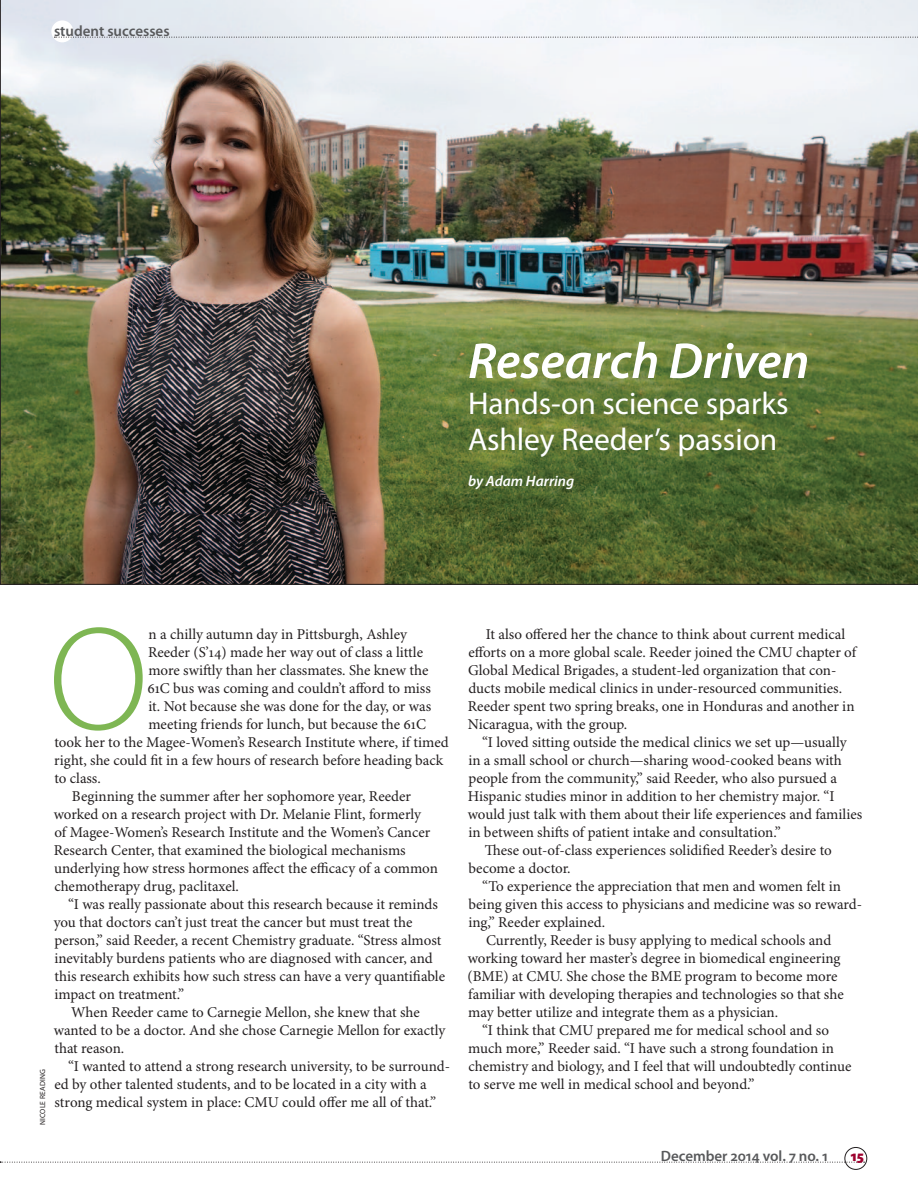
<style>
.page{position:relative;width:918px;height:1188px;background:#fff}
.page>*{position:absolute;margin:0;border:0;box-sizing:border-box;transform-origin:0 0}
.t1{font:300 148.5px "Myriad Pro";color:#7eb653}
.t2{font:italic 600 51px "Myriad Pro";color:#fff}
.t3{font:31.5px/36px "Myriad Pro";color:#fff}
.t4{font:15px "Minion Pro";color:#231f20}
.t5{font:600 15px "Myriad Pro";color:#58595b}
.t6{font:italic 600 15px "Myriad Pro";color:#fff}
.t7{font:900 15px "Myriad Pro";color:#9d002e}
.t8{font:7.5px "Myriad Pro";letter-spacing:.02em;color:#231f20}
</style>
<div class="page">
<img style="left:0;top:0;width:918px;height:585px">
<div style="left:845px;top:1147px;width:22px;height:23px;border:1px solid #231f20;border-radius:50%"></div>
<svg style="left:0;top:1162px;width:865px;height:1px"></svg>
<div style="left:51px;top:20px;width:22px;height:22px;background:#fff;border-radius:50%"></div>
<svg style="left:54px;top:37px;width:864px;height:1px"></svg>
<p class="t5" style="left:54px;top:23px;width:117px">student successes</p>
<p class="t2" style="left:468px;top:333px;width:343px">Research Driven</p>
<p class="t3" style="left:468px;top:386px;width:322px">Hands-on science sparks<br>Ashley Reeder’s passion</p>
<p class="t6" style="left:468px;top:473px;width:108px">by Adam Harring</p>
<p class="t8" style="left:38px;top:1125px;width:56px;rotate:-90deg">Nicole Reading</p>
<p class="t1" style="left:48px;top:598px;width:101px">O</p>
<p class="t4" style="left:149px;top:625px;width:260px">n a chilly autumn day in Pittsburgh, Ashley</p>
<p class="t4" style="left:148px;top:643px;width:277px">Reeder (S’14) made her way out of class a little</p>
<p class="t4" style="left:148px;top:661px;width:282px">more swiftly than her classmates. She knew the</p>
<p class="t4" style="left:147px;top:679px;width:285px">61C bus was coming and couldn’t afford to miss</p>
<p class="t4" style="left:148px;top:697px;width:284px">it. Not because she was done for the day, or was</p>
<p class="t4" style="left:148px;top:715px;width:279px">meeting friends for lunch, but because the 61C</p>
<p class="t4" style="left:54px;top:733px;width:396px">took her to the Magee-Women’s Research Institute where, if timed</p>
<p class="t4" style="left:54px;top:751px;width:390px">right, she could fit in a few hours of research before heading back</p>
<p class="t4" style="left:54px;top:769px;width:48px">to class.</p>
<p class="t4" style="left:72px;top:787px;width:341px">Beginning the summer after her sophomore year, Reeder</p>
<p class="t4" style="left:54px;top:805px;width:369px">worked on a research project with Dr. Melanie Flint, formerly</p>
<p class="t4" style="left:54px;top:823px;width:377px">of Magee-Women’s Research Institute and the Women’s Cancer</p>
<p class="t4" style="left:54px;top:841px;width:353px">Research Center, that examined the biological mechanisms</p>
<p class="t4" style="left:54px;top:859px;width:385px">underlying how stress hormones affect the efficacy of a common</p>
<p class="t4" style="left:54px;top:877px;width:186px">chemotherapy drug, paclitaxel.</p>
<p class="t4" style="left:68px;top:895px;width:371px">“I was really passionate about this research because it reminds</p>
<p class="t4" style="left:54px;top:913px;width:360px">you that doctors can’t just treat the cancer but must treat the</p>
<p class="t4" style="left:54px;top:931px;width:388px">person,” said Reeder, a recent Chemistry graduate. “Stress almost</p>
<p class="t4" style="left:54px;top:949px;width:380px">inevitably burdens patients who are diagnosed with cancer, and</p>
<p class="t4" style="left:54px;top:967px;width:392px">this research exhibits how such stress can have a very quantifiable</p>
<p class="t4" style="left:54px;top:985px;width:131px">impact on treatment.”</p>
<p class="t4" style="left:71px;top:1003px;width:350px">When Reeder came to Carnegie Mellon, she knew that she</p>
<p class="t4" style="left:54px;top:1021px;width:393px">wanted to be a doctor. And she chose Carnegie Mellon for exactly</p>
<p class="t4" style="left:54px;top:1039px;width:72px">that reason.</p>
<p class="t4" style="left:68px;top:1057px;width:384px">“I wanted to attend a strong research university, to be surround-</p>
<p class="t4" style="left:54px;top:1075px;width:374px">ed by other talented students, and to be located in a city with a</p>
<p class="t4" style="left:55px;top:1093px;width:383px">strong medical system in place: CMU could offer me all of that.”</p>
<p class="t4" style="left:486px;top:625px;width:361px">It also offered her the chance to think about current medical</p>
<p class="t4" style="left:468px;top:643px;width:389px">efforts on a more global scale. Reeder joined the CMU chapter of</p>
<p class="t4" style="left:468px;top:661px;width:370px">Global Medical Brigades, a student-led organization that con-</p>
<p class="t4" style="left:468px;top:679px;width:375px">ducts mobile medical clinics in under-resourced communities.</p>
<p class="t4" style="left:468px;top:697px;width:388px">Reeder spent two spring breaks, one in Honduras and another in</p>
<p class="t4" style="left:468px;top:715px;width:161px">Nicaragua, with the group.</p>
<p class="t4" style="left:482px;top:733px;width:366px">“I loved sitting outside the medical clinics we set up—usually</p>
<p class="t4" style="left:468px;top:751px;width:375px">in a small school or church—sharing wood-cooked beans with</p>
<p class="t4" style="left:468px;top:769px;width:370px">people from the community,” said Reeder, who also pursued a</p>
<p class="t4" style="left:468px;top:787px;width:368px">Hispanic studies minor in addition to her chemistry major. “I</p>
<p class="t4" style="left:468px;top:805px;width:396px">would just talk with them about their life experiences and families</p>
<p class="t4" style="left:468px;top:823px;width:314px">in between shifts of patient intake and consultation.”</p>
<p class="t4" style="left:485px;top:841px;width:349px">These out-of-class experiences solidified Reeder’s desire to</p>
<p class="t4" style="left:469px;top:859px;width:104px">become a doctor.</p>
<p class="t4" style="left:482px;top:877px;width:360px">“To experience the appreciation that men and women felt in</p>
<p class="t4" style="left:469px;top:895px;width:395px">being given this access to physicians and medicine was so reward-</p>
<p class="t4" style="left:468px;top:913px;width:138px">ing,” Reeder explained.</p>
<p class="t4" style="left:486px;top:931px;width:347px">Currently, Reeder is busy applying to medical schools and</p>
<p class="t4" style="left:468px;top:949px;width:374px">working toward her master’s degree in biomedical engineering</p>
<p class="t4" style="left:468px;top:967px;width:371px">(BME) at CMU. She chose the BME program to become more</p>
<p class="t4" style="left:468px;top:985px;width:377px">familiar with developing therapies and technologies so that she</p>
<p class="t4" style="left:468px;top:1003px;width:311px">may better utilize and integrate them as a physician.</p>
<p class="t4" style="left:482px;top:1021px;width:348px">“I think that CMU prepared me for medical school and so</p>
<p class="t4" style="left:468px;top:1039px;width:367px">much more,” Reeder said. “I have such a strong foundation in</p>
<p class="t4" style="left:468px;top:1057px;width:385px">chemistry and biology, and I feel that will undoubtedly continue</p>
<p class="t4" style="left:468px;top:1075px;width:288px">to serve me well in medical school and beyond.”</p>
<p class="t5" style="left:661px;top:1148px;width:169px">December 2014 vol. 7 no. 1</p>
<p class="t7" style="left:850px;top:1147px;width:15px">15</p>
</div>
